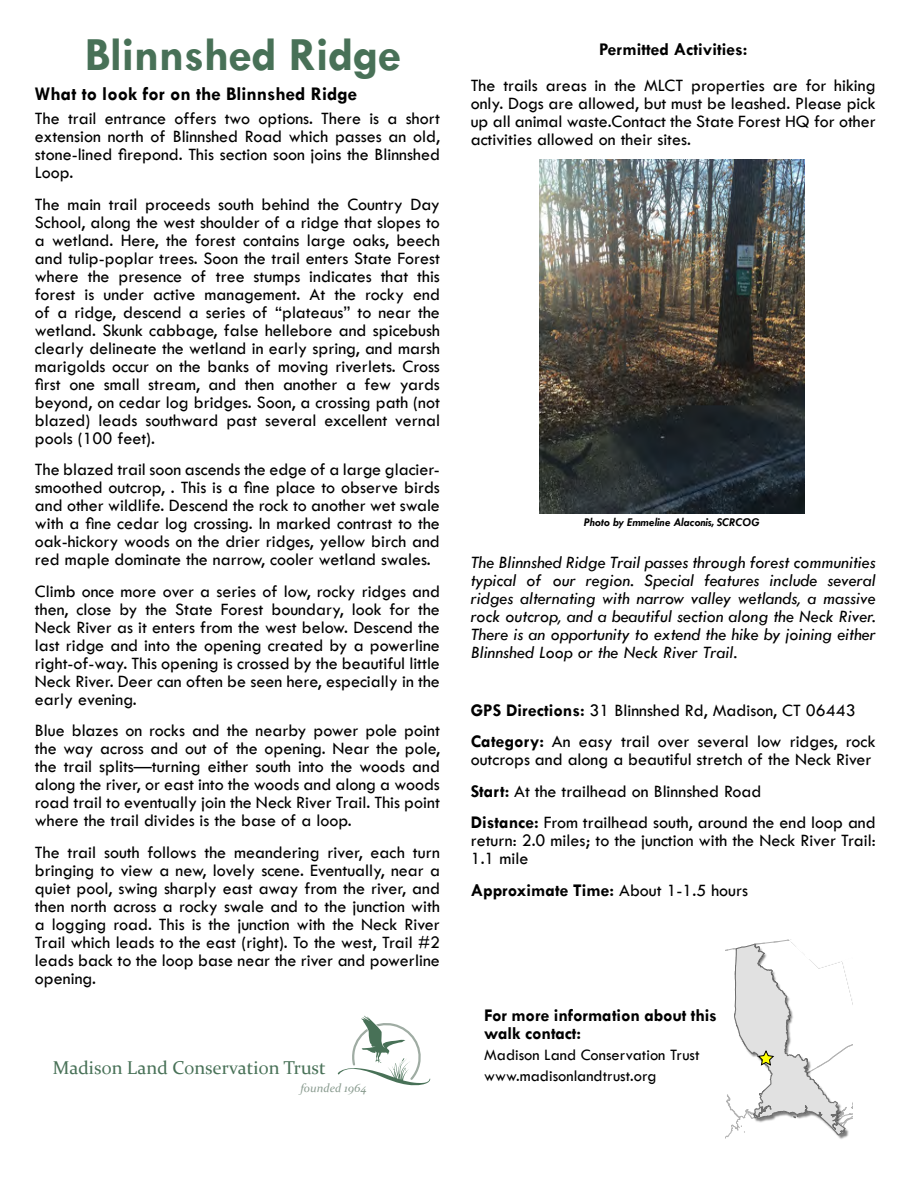
<style>
.page{position:relative;width:918px;height:1188px;background:#fff}
.page>*{position:absolute;margin:0;border:0;box-sizing:border-box;transform-origin:0 0}
.t1{font:700 48px "Tw Cen";letter-spacing:-.01em;color:#487157}
.t2{font:700 19.5px "Tw Cen";color:#000}
.t3{font:18.6px "Constantia";color:#487157}
.t4{font:18px/18px "Tw Cen";color:#000;text-align:justify}
.t5{font:italic 18px/18px "Tw Cen";color:#000;text-align:justify}
.t6{font:700 18px/18px "Tw Cen";color:#000}
.t7{font:16.5px/21px "Tw Cen";color:#000}
.t8{font:italic 700 12px "Tw Cen";color:#000}
.t9{font:italic 12px "Constantia";color:#8a9c90}
.s1{font-weight:700}
.s2{font-weight:400}
</style>
<div class="page">
<svg style="left:338px;top:1016px;width:93px;height:70px"></svg>
<svg style="left:726px;top:939px;width:127px;height:200px"></svg>
<img style="left:539px;top:160px;width:265px;height:353px">
<h1 class="t1" style="left:85px;top:26px;width:318px">Blinnshed Ridge</h1>
<p class="t2" style="left:35px;top:82px;width:324px">What to look for on the Blinnshed Ridge</p>
<p class="t4" style="left:35px;top:110px;width:407px">The trail entrance offers two options. There is a short extension north of Blinnshed Road which passes an old, stone-lined firepond. This section soon joins the Blinnshed Loop.</p>
<p class="t4" style="left:35px;top:195px;width:407px">The main trail proceeds south behind the Country Day School, along the west shoulder of a ridge that slopes to a wetland. Here, the forest contains large oaks, beech and tulip-poplar trees. Soon the trail enters State Forest where the presence of tree stumps indicates that this forest is under active management. At the rocky end of a ridge, descend a series of “plateaus” to near the wetland. Skunk cabbage, false hellebore and spicebush clearly delineate the wetland in early spring, and marsh marigolds occur on the banks of moving riverlets. Cross first one small stream, and then another a few yards beyond, on cedar log bridges. Soon, a crossing path (not blazed) leads southward past several excellent vernal pools (100 feet).</p>
<p class="t4" style="left:35px;top:461px;width:407px">The blazed trail soon ascends the edge of a large glacier&shy;smoothed outcrop, . This is a fine place to observe birds and other wildlife. Descend the rock to another wet swale with a fine cedar log crossing. In marked contrast to the oak-hickory woods on the drier ridges, yellow birch and red maple dominate the narrow, cooler wetland swales.</p>
<p class="t4" style="left:35px;top:582px;width:407px">Climb once more over a series of low, rocky ridges and then, close by the State Forest boundary, look for the Neck River as it enters from the west below. Descend the last ridge and into the opening created by a powerline right-of-way. This opening is crossed by the beautiful little Neck River. Deer can often be seen here, especially in the early evening.</p>
<p class="t4" style="left:35px;top:722px;width:407px">Blue blazes on rocks and the nearby power pole point the way across and out of the opening. Near the pole, the trail splits—turning either south into the woods and along the river, or east into the woods and along a woods road trail to eventually join the Neck River Trail. This point where the trail divides is the base of a loop.</p>
<p class="t4" style="left:35px;top:843px;width:407px">The trail south follows the meandering river, each turn bringing to view a new, lovely scene. Eventually, near a quiet pool, swing sharply east away from the river, and then north across a rocky swale and to the junction with a logging road. This is the junction with the Neck River Trail which leads to the east (right). To the west, Trail #2 leads back to the loop base near the river and powerline opening.</p>
<p class="t3" style="left:53px;top:1055px;width:274px">Madison Land Conservation Trust</p>
<p class="t9" style="left:300px;top:1080px;width:68px">founded 1964</p>
<p class="t6" style="left:599px;top:40px;width:150px">Permitted Activities:</p>
<p class="t4" style="left:471px;top:76px;width:407px">The trails areas in the MLCT properties are for hiking only. Dogs are allowed, but must be leashed. Please pick up all animal waste.Contact the State Forest HQ for other activities allowed on their sites.</p>
<p class="t8" style="left:584px;top:515px;width:177px">Photo by Emmeline Alaconis, SCRCOG</p>
<p class="t5" style="left:471px;top:554px;width:407px">The Blinnshed Ridge Trail passes through forest communities typical of our region. Special features include several ridges alternating with narrow valley wetlands, a massive rock outcrop, and a beautiful section along the Neck River.<br>There is an opportunity to extend the hike by joining either Blinnshed Loop or the Neck River Trail.</p>
<p class="t4" style="left:471px;top:694px;width:407px;line-height:31.5px"><span class="s1">GPS Directions:</span> 31 Blinnshed Rd, Madison, CT 06443<br><span class="s1">Category:</span> An easy trail over several low ridges, rock</p>
<p class="t4" style="left:471px;top:744px;width:407px;line-height:31.5px;text-align:left">outcrops and along a beautiful stretch of the Neck River<br><span class="s1">Start:</span> At the trailhead on Blinnshed Road<br><span class="s1">Distance:</span> From trailhead south, around the end loop and</p>
<p class="t4" style="left:471px;top:831px;width:406px">return: 2.0 miles; to the junction with the Neck River Trail:<br>1.1 mile</p>
<p class="t6" style="left:471px;top:880px;width:279px">Approximate Time: <span class="s2">About 1-1.5 hours</span></p>
<p class="t6" style="left:484px;top:1005px;width:234px">For more information about this walk contact:</p>
<p class="t7" style="left:484px;top:1044px;width:217px">Madison Land Conservation Trust www.madisonlandtrust.org</p>
</div>
